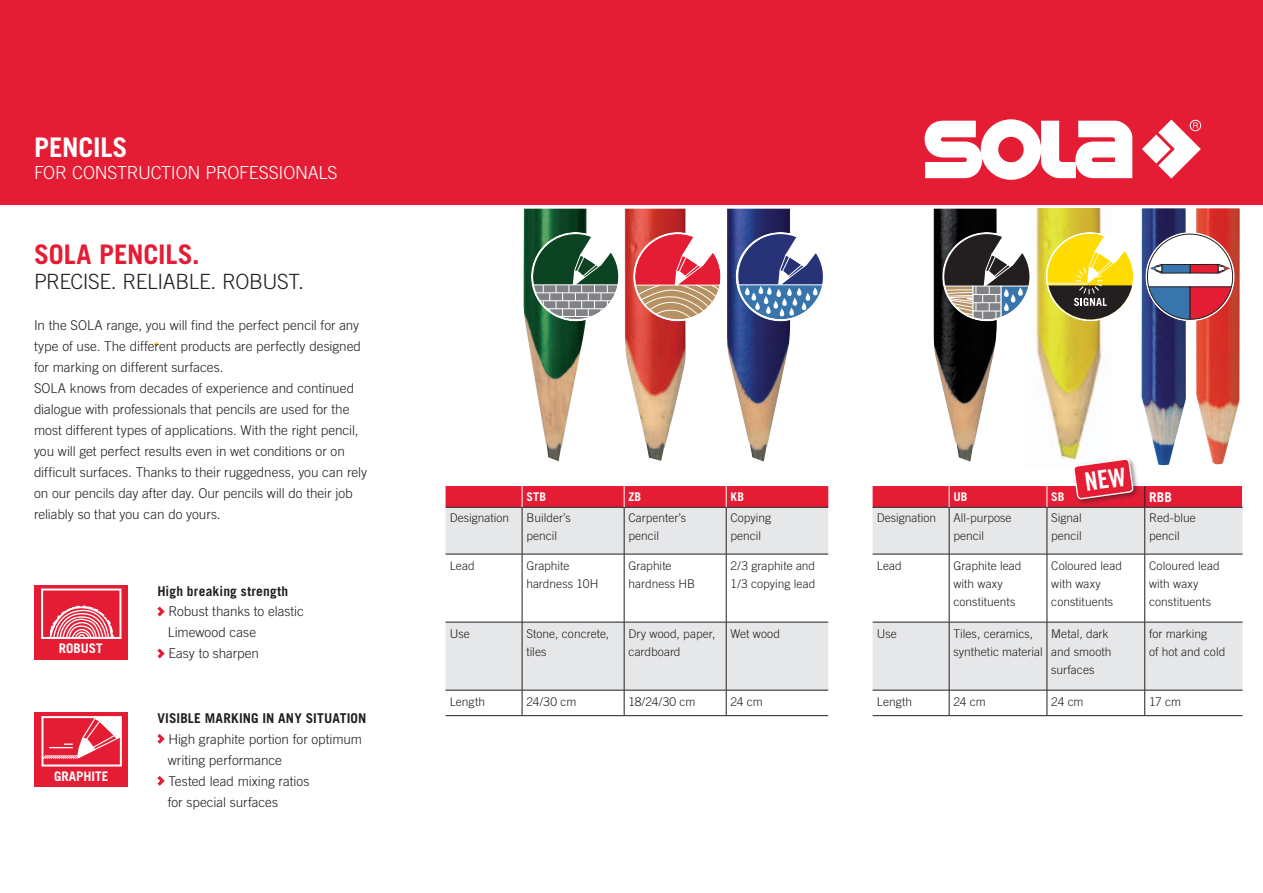
<style>
.page{position:relative;width:1263px;height:893px;background:#fff}
.page>*{position:absolute;margin:0;border:0;box-sizing:border-box;transform-origin:0 0}
.t1{font:700 27px "Trade Gothic";letter-spacing:-.005em;color:#e41d35}
.t2{font:700 27px "Trade Gothic";letter-spacing:-.01em;color:#fff}
.t3{font:300 21px "Trade Gothic";letter-spacing:-.02em;color:#231f20}
.t4{font:300 18px "Trade Gothic";letter-spacing:-.015em;color:#fff}
.t5{font:300 13.5px/21px "Trade Gothic";color:#231f20}
.t6{font:700 13.5px "Trade Gothic";letter-spacing:.015em;color:#231f20}
.t7{font:700 13.5px "Trade Gothic";color:#fff}
.t8{font:700 13.2px "Trade Gothic LT Std";color:#fff}
.t9{font:300 12px/18px "Trade Gothic";letter-spacing:.005em;color:#231f20}
.t10{font:300 12px/18px "Trade Gothic LT Std";color:#231f20}
.t11{font:700 12px "Trade Gothic";letter-spacing:.02em;color:#fff}
</style>
<div class="page">
<div style="left:0;top:0;width:1263px;height:204px;background:#e41d35"></div>
<svg style="left:154px;top:342px;width:4px;height:4px"></svg>
<img style="left:625px;top:209px;width:61px;height:252px">
<img style="left:727px;top:209px;width:63px;height:253px">
<img style="left:934px;top:209px;width:63px;height:250px">
<svg style="left:633px;top:232px;width:88px;height:89px"></svg>
<img style="left:1036px;top:209px;width:66px;height:250px">
<svg style="left:1046px;top:232px;width:87px;height:89px"></svg>
<img style="left:523px;top:209px;width:63px;height:252px">
<svg style="left:531px;top:232px;width:88px;height:89px"></svg>
<svg style="left:736px;top:232px;width:87px;height:89px"></svg>
<svg style="left:942px;top:232px;width:88px;height:89px"></svg>
<img style="left:1196px;top:208px;width:44px;height:251px">
<img style="left:1141px;top:208px;width:45px;height:251px">
<svg style="left:1145px;top:232px;width:90px;height:89px"></svg>
<svg style="left:924px;top:119px;width:208px;height:61px"></svg>
<svg style="left:1142px;top:120px;width:59px;height:59px"></svg>
<svg style="left:157px;top:606px;width:8px;height:10px"></svg>
<svg style="left:157px;top:648px;width:8px;height:10px"></svg>
<svg style="left:157px;top:734px;width:8px;height:10px"></svg>
<svg style="left:157px;top:776px;width:8px;height:10px"></svg>
<div style="left:34px;top:585px;width:94px;height:75px;background:#e41d35"></div>
<div style="left:41px;top:588px;width:80px;height:51px;border:2px solid #fff"></div>
<svg style="left:50px;top:606px;width:64px;height:33px"></svg>
<div style="left:34px;top:712px;width:94px;height:75px;background:#e41d35"></div>
<div style="left:41px;top:716px;width:81px;height:50px;border:2px solid #fff"></div>
<svg style="left:42px;top:716px;width:80px;height:44px"></svg>
<svg style="left:446px;top:508px;width:382px;height:182px;fill:#e6e7e9"></svg>
<hr style="left:446px;top:507px;width:76px;height:1px;background:#231f20">
<hr style="left:522px;top:507px;width:102px;height:1px;background:#231f20">
<hr style="left:624px;top:507px;width:102px;height:1px;background:#231f20">
<hr style="left:726px;top:507px;width:102px;height:1px;background:#231f20">
<hr style="left:446px;top:554px;width:76px;height:1px;background:#231f20">
<hr style="left:522px;top:554px;width:102px;height:1px;background:#231f20">
<hr style="left:624px;top:554px;width:102px;height:1px;background:#231f20">
<hr style="left:726px;top:554px;width:102px;height:1px;background:#231f20">
<hr style="left:446px;top:622px;width:76px;height:1px;background:#231f20">
<hr style="left:522px;top:622px;width:102px;height:1px;background:#231f20">
<hr style="left:624px;top:622px;width:102px;height:1px;background:#231f20">
<hr style="left:726px;top:622px;width:102px;height:1px;background:#231f20">
<hr style="left:522px;top:554px;width:1px;height:68px;background:#231f20">
<hr style="left:624px;top:554px;width:1px;height:68px;background:#231f20">
<hr style="left:726px;top:554px;width:1px;height:68px;background:#231f20">
<hr style="left:522px;top:622px;width:1px;height:68px;background:#231f20">
<hr style="left:624px;top:622px;width:1px;height:68px;background:#231f20">
<hr style="left:726px;top:622px;width:1px;height:68px;background:#231f20">
<svg style="left:446px;top:690px;width:382px;height:26px"></svg>
<div style="left:446px;top:486px;width:382px;height:21px;background:#e41d35"></div>
<hr style="left:522px;top:507px;width:1px;height:47px;background:#231f20">
<hr style="left:624px;top:507px;width:1px;height:47px;background:#231f20">
<hr style="left:726px;top:507px;width:1px;height:47px;background:#231f20">
<svg style="left:873px;top:508px;width:369px;height:182px;fill:#e6e7e9"></svg>
<hr style="left:873px;top:507px;width:76px;height:1px;background:#231f20">
<hr style="left:949px;top:507px;width:98px;height:1px;background:#231f20">
<hr style="left:1047px;top:507px;width:98px;height:1px;background:#231f20">
<hr style="left:1145px;top:507px;width:98px;height:1px;background:#231f20">
<hr style="left:873px;top:554px;width:76px;height:1px;background:#231f20">
<hr style="left:949px;top:554px;width:98px;height:1px;background:#231f20">
<hr style="left:1047px;top:554px;width:98px;height:1px;background:#231f20">
<hr style="left:1145px;top:554px;width:97px;height:1px;background:#231f20">
<hr style="left:873px;top:622px;width:76px;height:1px;background:#231f20">
<hr style="left:949px;top:622px;width:98px;height:1px;background:#231f20">
<hr style="left:1047px;top:622px;width:98px;height:1px;background:#231f20">
<hr style="left:1145px;top:622px;width:97px;height:1px;background:#231f20">
<hr style="left:949px;top:554px;width:1px;height:68px;background:#231f20">
<hr style="left:1047px;top:554px;width:1px;height:68px;background:#231f20">
<hr style="left:949px;top:622px;width:1px;height:68px;background:#231f20">
<hr style="left:1047px;top:622px;width:1px;height:68px;background:#231f20">
<hr style="left:949px;top:507px;width:1px;height:47px;background:#231f20">
<hr style="left:1047px;top:507px;width:1px;height:47px;background:#231f20">
<hr style="left:1144px;top:507px;width:1px;height:47px;background:#231f20">
<hr style="left:1144px;top:554px;width:1px;height:68px;background:#231f20">
<hr style="left:1144px;top:622px;width:1px;height:68px;background:#231f20">
<svg style="left:873px;top:690px;width:369px;height:26px"></svg>
<div style="left:1071px;top:456px;width:69px;height:50px;background:#231f20;opacity:.55"></div>
<svg style="left:873px;top:459px;width:370px;height:48px"></svg>
<h1 class="t2" style="left:34px;top:137px;width:95px">PENCILS</h1>
<h3 class="t4" style="left:34px;top:165px;width:305px">FOR CONSTRUCTION PROFESSIONALS</h3>
<h1 class="t1" style="left:34px;top:243px;width:167px">SOLA PENCILS.</h1>
<h2 class="t3" style="left:34px;top:273px;width:271px">PRECISE. RELIABLE. ROBUST.</h2>
<p class="t5" style="left:34px;top:315px;width:335px">In the SOLA range, you will find the perfect pencil for any type of use. The different products are perfectly designed for marking on different surfaces.<br>SOLA knows from decades of experience and continued dialogue with professionals that pencils are used for the most different types of applications. With the right pencil, you will get perfect results even in wet conditions or on difficult surfaces. Thanks to their ruggedness, you can rely on our pencils day after day. Our pencils will do their job reliably so that you can do yours.</p>
<p class="t8" style="left:59px;top:641px;width:46px">ROBUST</p>
<p class="t8" style="left:54px;top:768px;width:56px">GRAPHITE</p>
<p class="t6" style="left:157px;top:585px;width:133px">High breaking strength</p>
<p class="t5" style="left:168px;top:602px;width:138px">Robust thanks to elastic<br>Limewood case<br>Easy to sharpen</p>
<p class="t6" style="left:157px;top:713px;width:211px">VISIBLE MARKING IN ANY SITUATION</p>
<p class="t5" style="left:168px;top:730px;width:196px">High graphite portion for optimum writing performance<br>Tested lead mixing ratios<br>for special surfaces</p>
<p class="t11" style="left:526px;top:492px;width:21px">STB</p>
<p class="t11" style="left:628px;top:492px;width:14px">ZB</p>
<p class="t11" style="left:730px;top:492px;width:15px">KB</p>
<p class="t10" style="left:450px;top:510px;width:61px">Designation</p>
<p class="t10" style="left:526px;top:510px;width:46px">Builder’s pencil</p>
<p class="t10" style="left:628px;top:510px;width:59px">Carpenter’s pencil</p>
<p class="t10" style="left:730px;top:510px;width:42px">Copying pencil</p>
<p class="t9" style="left:450px;top:557px;width:27px">Lead</p>
<p class="t9" style="left:526px;top:557px;width:73px">Graphite hardness 10H</p>
<p class="t9" style="left:628px;top:557px;width:68px">Graphite hardness HB</p>
<p class="t9" style="left:730px;top:557px;width:86px">2/3 graphite and<br>1/3 copying lead</p>
<p class="t9" style="left:450px;top:625px;width:22px">Use</p>
<p class="t9" style="left:526px;top:625px;width:84px">Stone, concrete, tiles</p>
<p class="t9" style="left:628px;top:625px;width:89px">Dry wood, paper, cardboard</p>
<p class="t9" style="left:730px;top:625px;width:51px">Wet wood</p>
<p class="t9" style="left:450px;top:693px;width:37px">Length</p>
<p class="t9" style="left:526px;top:693px;width:52px">24/30 cm</p>
<p class="t9" style="left:628px;top:693px;width:69px">18/24/30 cm</p>
<p class="t9" style="left:730px;top:693px;width:34px">24 cm</p>
<p class="t11" style="left:953px;top:492px;width:16px">UB</p>
<p class="t11" style="left:1051px;top:492px;width:15px">SB</p>
<p class="t7" style="left:1149px;top:492px;width:24px">RBB</p>
<p class="t10" style="left:877px;top:510px;width:61px">Designation</p>
<p class="t10" style="left:953px;top:510px;width:59px">All-purpose pencil</p>
<p class="t10" style="left:1051px;top:510px;width:32px">Signal pencil</p>
<p class="t10" style="left:1149px;top:510px;width:48px">Red-blue pencil</p>
<p class="t9" style="left:877px;top:557px;width:27px">Lead</p>
<p class="t9" style="left:953px;top:557px;width:70px">Graphite lead with waxy constituents</p>
<p class="t9" style="left:1051px;top:557px;width:72px">Coloured lead with waxy constituents</p>
<p class="t9" style="left:1149px;top:557px;width:72px">Coloured lead with waxy constituents</p>
<p class="t9" style="left:877px;top:625px;width:22px">Use</p>
<p class="t9" style="left:953px;top:625px;width:91px">Tiles, ceramics, synthetic material</p>
<p class="t9" style="left:1051px;top:625px;width:62px">Metal, dark and smooth surfaces</p>
<p class="t9" style="left:1149px;top:625px;width:78px">for marking<br>of hot and cold</p>
<p class="t9" style="left:877px;top:693px;width:37px">Length</p>
<p class="t9" style="left:953px;top:693px;width:34px">24 cm</p>
<p class="t9" style="left:1051px;top:693px;width:34px">24 cm</p>
<p class="t9" style="left:1149px;top:693px;width:34px">17 cm</p>
</div>
